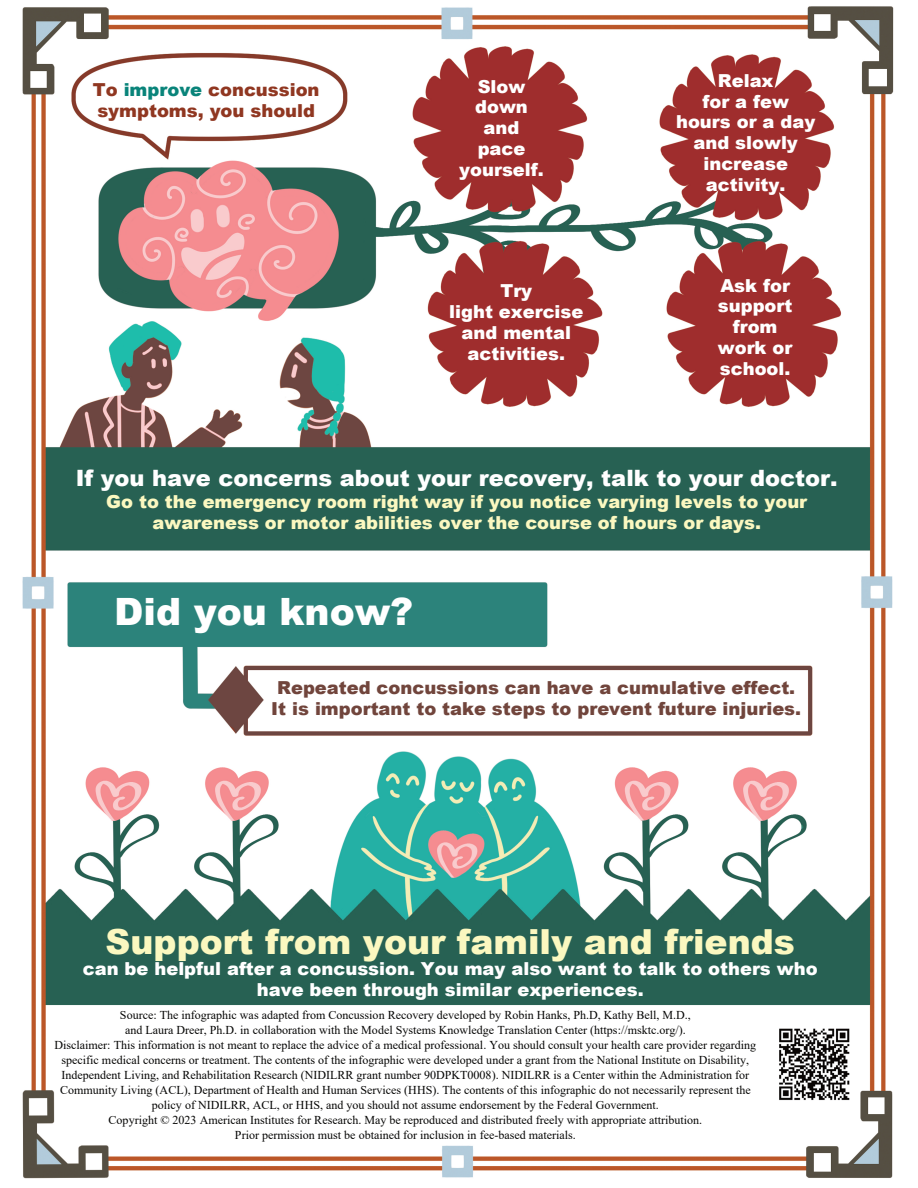
<style>
.page{position:relative;width:918px;height:1188px;background:#fff}
.page>*{position:absolute;margin:0;border:0;box-sizing:border-box;transform-origin:0 0}
.t1{font:900 37.65px "Arial";color:#fff}
.t2{font:900 34.5px "Arial";color:#fbf8c0}
.t3{font:900 22.5px "Arial";color:#fff}
.t4{font:900 17.85px/20.9px "Arial";color:#fff;text-align:center}
.t5{font:900 17.85px/21.6px "Arial";color:#fbf8c0;text-align:center}
.t6{font:900 17.85px/20.4px "Arial";color:#71453c;text-align:center}
.t7{font:900 17.85px/20.9px "Arial";color:#903721}
.t8{font:12px/15px "Times New Roman";color:#060605;text-align:center}
.s1{color:#09847a}
</style>
<div class="page">
<img style="left:22px;top:6px;width:872px;height:1173px">
<h2 class="t7" style="left:93px;top:78px;width:228px">To <span class="s1">improve</span> concussion symptoms, you should</h2>
<p class="t4" style="left:459px;top:75px;width:86px">Slow down and pace yourself.</p>
<p class="t4" style="left:676px;top:69px;width:141px">Relax<br>for a few hours or a day and slowly increase activity.</p>
<p class="t4" style="left:449px;top:280px;width:136px">Try<br>light exercise and mental activities.</p>
<p class="t4" style="left:718px;top:274px;width:76px">Ask for support from work or school.</p>
<h3 class="t3" style="left:76px;top:461px;width:764px">If you have concerns about your recovery, talk to your doctor.</h3>
<p class="t5" style="left:106px;top:490px;width:702px">Go to the emergency room right way if you notice varying levels to your awareness or motor abilities over the course of hours or days.</p>
<h2 class="t1" style="left:114px;top:584px;width:301px">Did you know?</h2>
<p class="t6" style="left:271px;top:677px;width:531px">Repeated concussions can have a cumulative effect.<br>It is important to take steps to prevent future injuries.</p>
<p class="t2" style="left:106px;top:916px;width:691px">Support from your family and friends</p>
<p class="t4" style="left:83px;top:957px;width:736px">can be helpful after a concussion. You may also want to talk to others who have been through similar experiences.</p>
<p class="t8" style="left:120px;top:1007px;width:572px">Source: The infographic was adapted from Concussion Recovery developed by Robin Hanks, Ph.D, Kathy Bell, M.D., and Laura Dreer, Ph.D. in collaboration with the Model Systems Knowledge Translation Center (https://msktc.org/).</p>
<p class="t8" style="left:55px;top:1037px;width:703px">Disclaimer: This information is not meant to replace the advice of a medical professional. You should consult your health care provider regarding specific medical concerns or treatment. The contents of the infographic were developed under a grant from the National Institute on Disability, Independent Living, and Rehabilitation Research (NIDILRR grant number 90DPKT0008). NIDILRR is a Center within the Administration for Community Living (ACL), Department of Health and Human Services (HHS). The contents of this infographic do not necessarily represent the policy of NIDILRR, ACL, or HHS, and you should not assume endorsement by the Federal Government.</p>
<p class="t8" style="left:109px;top:1113px;width:595px">Copyright © 2023 American Institutes for Research. May be reproduced and distributed freely with appropriate attribution.</p>
<p class="t8" style="left:235px;top:1128px;width:342px">Prior permission must be obtained for inclusion in fee-based materials.</p>
</div>
